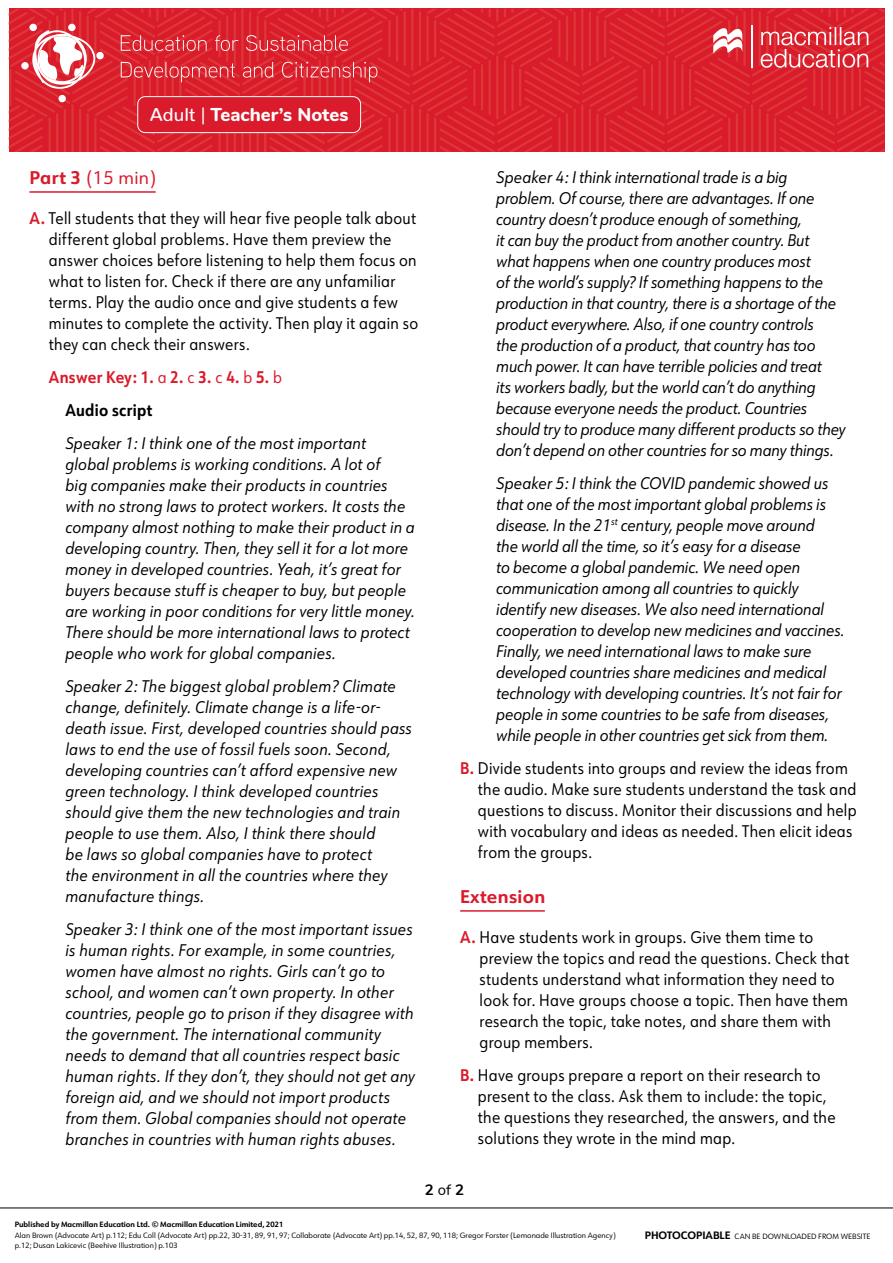
<style>
.page{position:relative;width:893px;height:1263px;background:#fff}
.page>*{position:absolute;margin:0;border:0;box-sizing:border-box;transform-origin:0 0}
.t1{font:800 18.6px "Nunito";color:#fff}
.TN__Title{font:18px "URW Form";color:#da1b2c}
.TN__Title-2{font:700 18px "URW Form";letter-spacing:.02em;color:#da1b2c}
.TN__Audioscript{font:italic 16.5px/21px "URW Form";letter-spacing:.005em;color:#000;scale:.9 1}
.TN__Body_text_number{font:16.5px/21px "URW Form";letter-spacing:.02em;color:#000;scale:.9 1}
.TN__Answer_key_text{font:700 16.5px "URW Form";letter-spacing:.02em;color:#da1b2c;scale:.9 1}
.TN__Audioscript-2{font:700 16.5px "URW Form";letter-spacing:.02em;color:#000;scale:.9 1}
.t2{font:700 15px "Nunito";color:#000}
.t3{font:7.5px/10.5px "URW Form";color:#000}
.t4{font:700 7.5px "URW Form";color:#000}
.s1{font-weight:500}
.s2{font-weight:700}
.s3{font-weight:700;color:#da1b2c}
.s4{font-weight:400}
.s5{font-weight:700;font-size:10.5px}
</style>
<div class="page">
<svg style="left:9px;top:9px;width:876px;height:143px;background:#da222e"></svg>
<svg style="left:713px;top:25px;width:29px;height:30px"></svg>
<hr style="left:751px;top:25px;width:1px;height:43px;background:#fff">
<svg style="left:761px;top:27px;width:107px;height:41px;background:#e2555e"></svg>
<svg style="left:121px;top:35px;width:86px;height:16px"></svg>
<svg style="left:215px;top:35px;width:24px;height:16px"></svg>
<svg style="left:246px;top:35px;width:102px;height:16px;background:#e04852"></svg>
<svg style="left:121px;top:62px;width:114px;height:20px;background:#df404a"></svg>
<svg style="left:243px;top:62px;width:30px;height:16px"></svg>
<svg style="left:282px;top:62px;width:95px;height:20px;background:#df3f4a"></svg>
<div style="left:68px;top:23px;width:8px;height:8px;background:#fff;border-radius:50%"></div>
<svg style="left:96px;top:52px;width:8px;height:8px"></svg>
<div style="left:58px;top:95px;width:8px;height:8px;background:#fff;border-radius:50%"></div>
<div style="left:21px;top:62px;width:8px;height:8px;background:#fff;border-radius:50%"></div>
<div style="left:29px;top:23px;width:8px;height:8px;background:#fff;border-radius:50%"></div>
<svg style="left:31px;top:30px;width:65px;height:59px"></svg>
<hr style="left:0;top:1208px;width:893px;height:1px;background:#000">
<div style="left:138px;top:97px;width:223px;height:36px;background:#da1b2c;border-radius:8px"></div>
<div style="left:137px;top:96px;width:224px;height:37px;border:1px solid #fff;border-radius:8px"></div>
<hr style="left:29px;top:191px;width:127px;height:2px;background:#da1b2c">
<hr style="left:460px;top:910px;width:85px;height:2px;background:#da1b2c">
<p class="t1" style="left:150px;top:101px;width:200px"><span class="s1">Adult |</span> Teacher’s Notes</p>
<p class="TN__Title" style="left:29px;top:165px;width:128px"><span class="s2">Part 3</span> (15 min)</p>
<p class="TN__Body_text_number" style="left:49px;top:207px;width:412px;text-indent:-19px"><span class="s3">A.</span> Tell students that they will hear five people talk about different global problems. Have them preview the answer choices before listening to help them focus on what to listen for. Check if there are any unfamiliar terms. Play the audio once and give students a few minutes to complete the activity. Then play it again so they can check their answers.</p>
<p class="TN__Answer_key_text" style="left:49px;top:366px;width:261px">Answer Key: 1. <span class="s4">a</span> 2. <span class="s4">c</span> 3. <span class="s4">c</span> 4. <span class="s4">b</span> 5. <span class="s4">b</span></p>
<p class="TN__Audioscript-2" style="left:65px;top:399px;width:98px">Audio script</p>
<p class="TN__Audioscript" style="left:65px;top:432px;width:390px">Speaker 1: I think one of the most important<br>global problems is working conditions. A lot of<br>big companies make their products in countries with no strong laws to protect workers. It costs the company almost nothing to make their product in a developing country. Then, they sell it for a lot more money in developed countries. Yeah, it’s great for buyers because stuff is cheaper to buy, but people are working in poor conditions for very little money.<br>There should be more international laws to protect people who work for global companies.</p>
<p class="TN__Audioscript" style="left:65px;top:675px;width:386px">Speaker 2: The biggest global problem? Climate change, definitely. Climate change is a life-or&shy;death issue. First, developed countries should pass laws to end the use of fossil fuels soon. Second, developing countries can’t afford expensive new green technology. I think developed countries should give them the new technologies and train people to use them. Also, I think there should<br>be laws so global companies have to protect<br>the environment in all the countries where they manufacture things.</p>
<p class="TN__Audioscript" style="left:65px;top:918px;width:390px">Speaker 3: I think one of the most important issues is human rights. For example, in some countries, women have almost no rights. Girls can’t go to school, and women can’t own property. In other countries, people go to prison if they disagree with the government. The international community needs to demand that all countries respect basic human rights. If they don’t, they should not get any foreign aid, and we should not import products from them. Global companies should not operate branches in countries with human rights abuses.</p>
<p class="TN__Audioscript" style="left:496px;top:166px;width:390px">Speaker 4: I think international trade is a big problem. Of course, there are advantages. If one country doesn’t produce enough of something,<br>it can buy the product from another country. But what happens when one country produces most<br>of the world’s supply? If something happens to the production in that country, there is a shortage of the product everywhere. Also, if one country controls<br>the production of a product, that country has too much power. It can have terrible policies and treat<br>its workers badly, but the world can’t do anything because everyone needs the product. Countries should try to produce many different products so they don’t depend on other countries for so many things.</p>
<p class="TN__Audioscript" style="left:496px;top:472px;width:389px">Speaker 5: I think the COVID pandemic showed us that one of the most important global problems is disease. In the 21<sup>st</sup> century, people move around<br>the world all the time, so it’s easy for a disease<br>to become a global pandemic. We need open communication among all countries to quickly identify new diseases. We also need international cooperation to develop new medicines and vaccines.<br>Finally, we need international laws to make sure developed countries share medicines and medical technology with developing countries. It’s not fair for people in some countries to be safe from diseases, while people in other countries get sick from them.</p>
<p class="TN__Body_text_number" style="left:478px;top:757px;width:422px;text-indent:-18px"><span class="s3">B.</span> Divide students into groups and review the ideas from the audio. Make sure students understand the task and questions to discuss. Monitor their discussions and help with vocabulary and ideas as needed. Then elicit ideas from the groups.</p>
<p class="TN__Title-2" style="left:460px;top:884px;width:87px">Extension</p>
<p class="TN__Body_text_number" style="left:480px;top:926px;width:412px;text-indent:-19px"><span class="s3">A.</span> Have students work in groups. Give them time to preview the topics and read the questions. Check that students understand what information they need to look for. Have groups choose a topic. Then have them research the topic, take notes, and share them with group members.</p>
<p class="TN__Body_text_number" style="left:478px;top:1064px;width:399px;text-indent:-18px"><span class="s3">B.</span> Have groups prepare a report on their research to present to the class. Ask them to include: the topic, the questions they researched, the answers, and the solutions they wrote in the mind map.</p>
<p class="t2" style="left:425px;top:1179px;width:41px">2 <span class="s4">of</span> 2</p>
<p class="t4" style="left:15px;top:1219px;width:270px">Published by Macmillan Education Ltd. © Macmillan Education Limited, 2021</p>
<p class="t3" style="left:15px;top:1230px;width:602px">Alan Brown (Advocate Art) p.112; Edu Coll (Advocate Art) pp.22, 30-31, 89, 91, 97; Collaborate (Advocate Art) pp.14, 52, 87, 90, 118; Gregor Forster (Lemonade Illustration Agency) p.12; Dusan Lakicevic (Beehive Illustration) p.103</p>
<p class="t3" style="left:645px;top:1231px;width:227px"><span class="s5">PHOTOCOPIABLE</span> CAN BE DOWNLOADED FROM WEBSITE</p>
</div>
